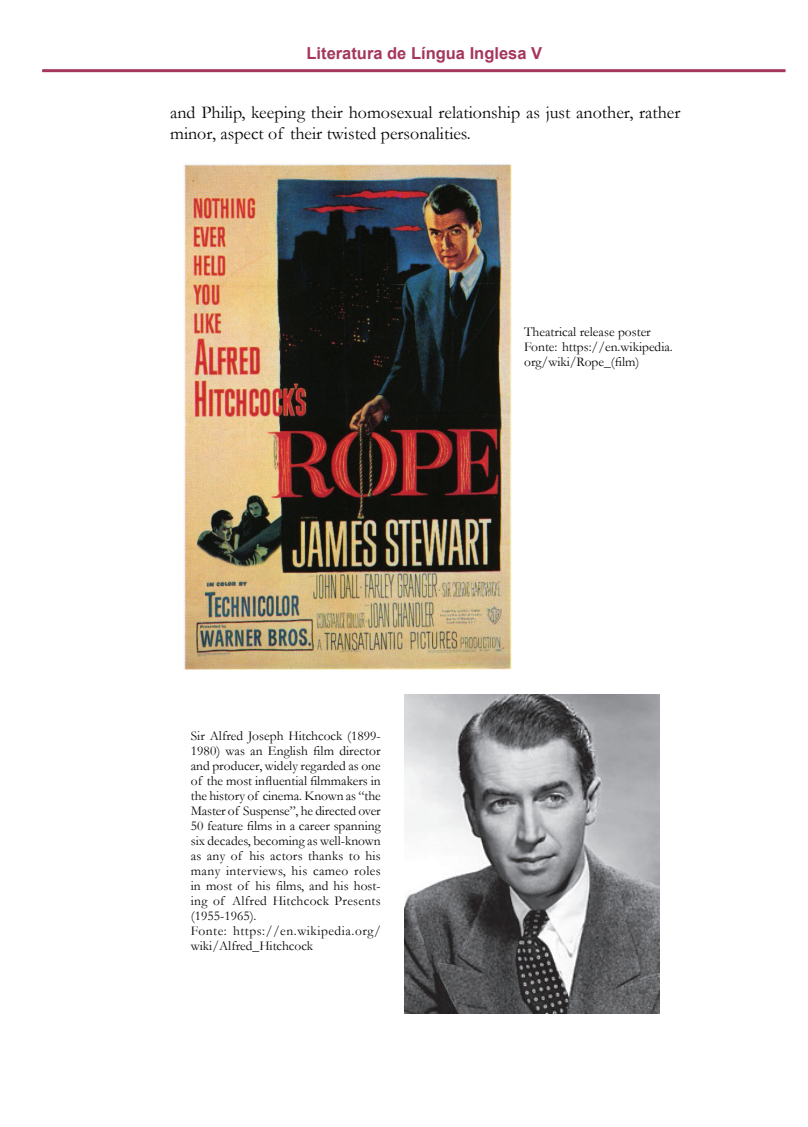
<style>
.page{position:relative;width:808px;height:1127px;background:#fff}
.page>*{position:absolute;margin:0;border:0;box-sizing:border-box;transform-origin:0 0}
.t1{font:18px/21px "Garamond";color:#040503}
.t2{font:700 16.5px "Arial";color:#a5365d}
.t3{font:13.5px/15px "Garamond";color:#040503}
</style>
<div class="page">
<hr style="left:42px;top:69px;width:743px;height:3px;background:#a5365d">
<img style="left:183px;top:164px;width:329px;height:505px">
<img style="left:404px;top:694px;width:255px;height:319px">
<p class="t2" style="left:306px;top:42px;width:237px">Literatura de Língua Inglesa V</p>
<h1 class="t1" style="left:170px;top:101px;width:512px">and Philip, keeping their homosexual relationship as just another, rather minor, aspect of their twisted personalities.</h1>
<p class="t3" style="left:524px;top:324px;width:150px">Theatrical release poster<br>Fonte: https://en.wikipedia. org/wiki/Rope_(film)</p>
<p class="t3" style="left:191px;top:727px;width:191px">Sir Alfred Joseph Hitchcock (1899- 1980) was an English film director and producer, widely regarded as one of the most influential filmmakers in the history of cinema. Known as “the Master of Suspense”, he directed over 50 feature films in a career spanning six decades, becoming as well-known as any of his actors thanks to his many interviews, his cameo roles in most of his films, and his host&shy;ing of Alfred Hitchcock Presents (1955-1965).<br>Fonte: https://en.wikipedia.org/ wiki/Alfred_Hitchcock</p>
</div>
